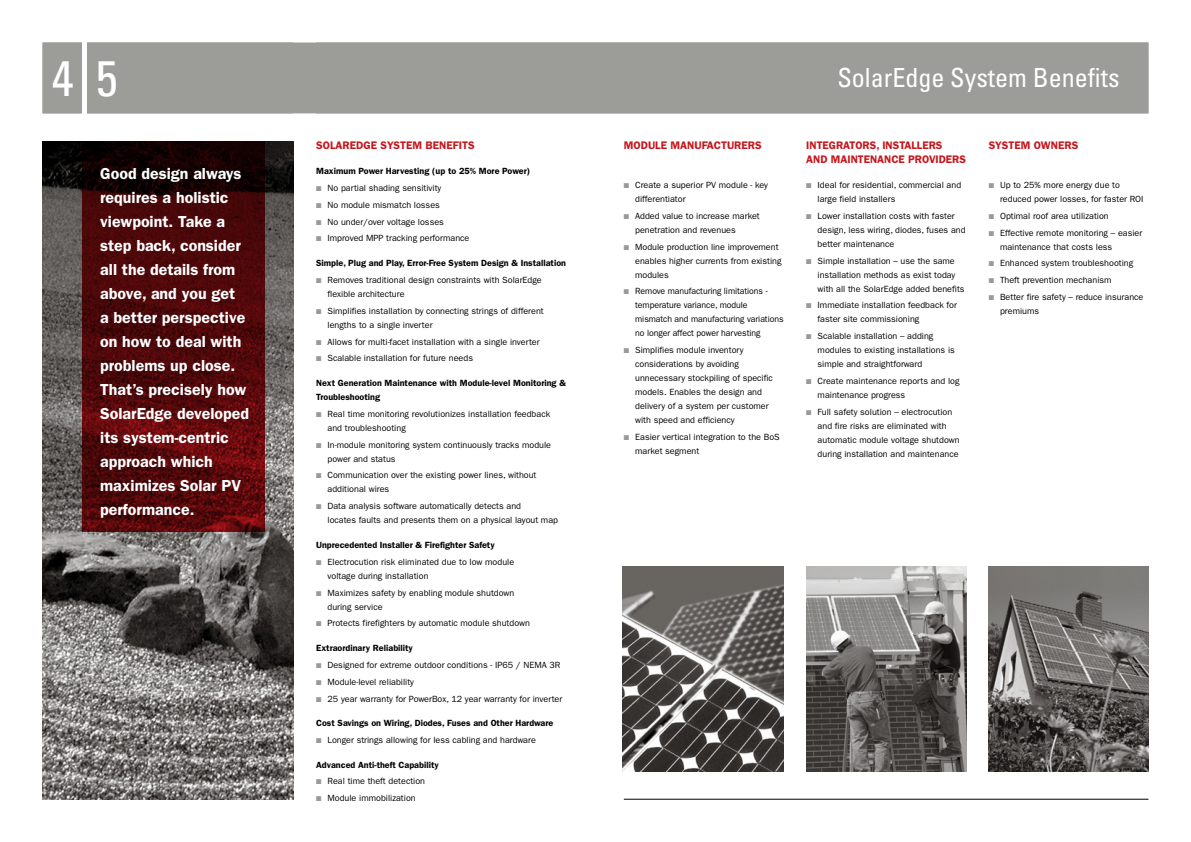
<style>
.page{position:relative;width:1191px;height:842px;background:#fff}
.page>*{position:absolute;margin:0;border:0;box-sizing:border-box;transform-origin:0 0}
.t1{font:condensed 50px "Univers LT Std";color:#fff}
.t2{font:condensed 26.3px "Univers LT Std";color:#fff}
.t3{font:600 16px/24px "ITC Franklin Gothic Std";color:#fff}
.t4{font:600 11px/14px "ITC Franklin Gothic Std";color:#c4161c}
.t5{font:9px/14px "ITC Franklin Gothic Std";color:#000}
.t6{font:600 9px/14px "ITC Franklin Gothic Std";color:#000}
.s1{color:#97999c}
</style>
<div class="page">
<div style="left:43px;top:43px;width:1105px;height:70px;background:#9c9c98"></div>
<img style="left:806px;top:567px;width:160px;height:204px">
<img style="left:623px;top:567px;width:160px;height:204px">
<img style="left:988px;top:567px;width:160px;height:204px">
<hr style="left:624px;top:799px;width:524px;height:1px;background:#000">
<hr style="left:83px;top:31px;width:4px;height:92px;background:#fff">
<img style="left:43px;top:142px;width:250px;height:657px">
<svg style="left:82px;top:142px;width:183px;height:390px;background:#490709"></svg>
<h1 class="t1" style="left:52px;top:47px;width:67px">4 5</h1>
<p class="t3" style="left:100px;top:161px;width:150px">Good design always requires a holistic viewpoint. Take a step back, consider all the details from above, and you get<br>a better perspective on how to deal with problems up close.<br>That’s precisely how<br>SolarEdge developed its system-centric approach which maximizes Solar PV performance.</p>
<p class="t4" style="left:316px;top:139px;width:86px">SolarEdge system</p>
<p class="t4" style="left:425px;top:139px;width:8px">bene</p>
<p class="t4" style="left:453px;top:139px;width:12px">fits</p>
<p class="t6" style="left:316px;top:164px;width:216px">Maximum Power Harvesting (up to 25% More Power)</p>
<p class="t5" style="left:316px;top:181px;width:127px"><span class="s1">■</span> No partial shading sensitivity</p>
<p class="t5" style="left:316px;top:198px;width:125px"><span class="s1">■</span> No module mismatch losses</p>
<p class="t5" style="left:316px;top:215px;width:129px"><span class="s1">■</span> No under/over voltage losses</p>
<p class="t5" style="left:316px;top:231px;width:155px"><span class="s1">■</span> Improved MPP tracking performance</p>
<p class="t6" style="left:316px;top:256px;width:251px">Simple, Plug and Play, Error-Free System Design &amp; Installation</p>
<p class="t5" style="left:327px;top:273px;width:216px;text-indent:-11px"><span class="s1">■</span> Removes traditional design constraints with SolarEdge flexible architecture</p>
<p class="t5" style="left:327px;top:304px;width:218px;text-indent:-11px"><span class="s1">■</span> Simplifies installation by connecting strings of different lengths to a single inverter</p>
<p class="t5" style="left:316px;top:334px;width:225px"><span class="s1">■</span> Allows for multi-facet installation with a single inverter</p>
<p class="t5" style="left:316px;top:351px;width:158px"><span class="s1">■</span> Scalable installation for future needs</p>
<p class="t6" style="left:316px;top:376px;width:251px">Next Generation Maintenance with Module-level Monitoring &amp;<br>Troubleshooting</p>
<p class="t5" style="left:327px;top:407px;width:224px;text-indent:-11px"><span class="s1">■</span> Real time monitoring revolutionizes installation feedback and troubleshooting</p>
<p class="t5" style="left:327px;top:438px;width:225px;text-indent:-11px"><span class="s1">■</span> In-module monitoring system continuously tracks module power and status</p>
<p class="t5" style="left:327px;top:468px;width:210px;text-indent:-11px"><span class="s1">■</span> Communication over the existing power lines, without additional wires</p>
<p class="t5" style="left:327px;top:499px;width:232px;text-indent:-11px"><span class="s1">■</span> Data analysis software automatically detects and<br>locates faults and presents them on a physical layout map</p>
<p class="t6" style="left:316px;top:538px;width:180px">Unprecedented Installer &amp; Firefighter Safety</p>
<p class="t5" style="left:327px;top:555px;width:188px;text-indent:-11px"><span class="s1">■</span> Electrocution risk eliminated due to low module voltage during installation</p>
<p class="t5" style="left:327px;top:586px;width:188px;text-indent:-11px"><span class="s1">■</span> Maximizes safety by enabling module shutdown during service</p>
<p class="t5" style="left:316px;top:616px;width:215px"><span class="s1">■</span> Protects firefighters by automatic module shutdown</p>
<p class="t6" style="left:316px;top:641px;width:98px">Extraordinary Reliability</p>
<p class="t5" style="left:316px;top:658px;width:246px"><span class="s1">■</span> Designed for extreme outdoor conditions - IP65 / NEMA 3R</p>
<p class="t5" style="left:316px;top:675px;width:99px"><span class="s1">■</span> Module-level reliability</p>
<p class="t5" style="left:316px;top:691px;width:248px"><span class="s1">■</span> 25 year warranty for PowerBox, 12 year warranty for inverter</p>
<p class="t6" style="left:316px;top:716px;width:239px">Cost Savings on Wiring, Diodes, Fuses and Other Hardware</p>
<p class="t5" style="left:316px;top:733px;width:221px"><span class="s1">■</span> Longer strings allowing for less cabling and hardware</p>
<p class="t6" style="left:316px;top:757px;width:124px">Advanced Anti-theft Capability</p>
<p class="t5" style="left:316px;top:774px;width:110px"><span class="s1">■</span> Real time theft detection</p>
<p class="t5" style="left:316px;top:791px;width:101px"><span class="s1">■</span> Module immobilization</p>
<p class="t4" style="left:624px;top:139px;width:138px">Module Manufacturers</p>
<p class="t5" style="left:635px;top:178px;width:134px;text-indent:-11px"><span class="s1">■</span> Create a superior PV module - key differentiator</p>
<p class="t5" style="left:635px;top:209px;width:126px;text-indent:-11px"><span class="s1">■</span> Added value to increase market penetration and revenues</p>
<p class="t5" style="left:635px;top:240px;width:148px;text-indent:-11px"><span class="s1">■</span> Module production line improvement enables higher currents from existing modules</p>
<p class="t5" style="left:635px;top:284px;width:150px;text-indent:-11px"><span class="s1">■</span> Remove manufacturing limitations - temperature variance, module mismatch and manufacturing variations no longer affect power harvesting</p>
<p class="t5" style="left:635px;top:343px;width:139px;text-indent:-11px"><span class="s1">■</span> Simplifies module inventory considerations by avoiding unnecessary stockpiling of specific models. Enables the design and delivery of a system per customer with speed and efficiency</p>
<p class="t5" style="left:635px;top:430px;width:146px;text-indent:-11px"><span class="s1">■</span> Easier vertical integration to the BoS market segment</p>
<h2 class="t2" style="left:837px;top:61px;width:284px">SolarEdge System Benefits</h2>
<p class="t4" style="left:806px;top:139px;width:161px">INTEGRATORS, INSTALLERS<br>AND MAINTENANCE PROVIDERS</p>
<p class="t5" style="left:817px;top:178px;width:145px;text-indent:-11px"><span class="s1">■</span> Ideal for residential, commercial and large field installers</p>
<p class="t5" style="left:817px;top:209px;width:149px;text-indent:-11px"><span class="s1">■</span> Lower installation costs with faster design, less wiring, diodes, fuses and better maintenance</p>
<p class="t5" style="left:817px;top:254px;width:148px;text-indent:-11px"><span class="s1">■</span> Simple installation – use the same installation methods as exist today with all the SolarEdge added benefits</p>
<p class="t5" style="left:817px;top:298px;width:141px;text-indent:-11px"><span class="s1">■</span> Immediate installation feedback for faster site commissioning</p>
<p class="t5" style="left:817px;top:329px;width:139px;text-indent:-11px"><span class="s1">■</span> Scalable installation – adding modules to existing installations is simple and straightforward</p>
<p class="t5" style="left:817px;top:374px;width:143px;text-indent:-11px"><span class="s1">■</span> Create maintenance reports and log maintenance progress</p>
<p class="t5" style="left:817px;top:405px;width:144px;text-indent:-11px"><span class="s1">■</span> Full safety solution – electrocution and fire risks are eliminated with automatic module voltage shutdown during installation and maintenance</p>
<p class="t4" style="left:988px;top:139px;width:22px">System</p>
<p class="t4" style="left:1033px;top:139px;width:45px">owne rs</p>
<p class="t5" style="left:1000px;top:178px;width:145px;text-indent:-11px"><span class="s1">■</span> Up to 25% more energy due to reduced power losses, for faster ROI</p>
<p class="t5" style="left:988px;top:209px;width:122px"><span class="s1">■</span> Optimal roof area utilization</p>
<p class="t5" style="left:1000px;top:226px;width:144px;text-indent:-11px"><span class="s1">■</span> Effective remote monitoring – easier maintenance that costs less</p>
<p class="t5" style="left:988px;top:256px;width:146px"><span class="s1">■</span> Enhanced system troubleshooting</p>
<p class="t5" style="left:988px;top:273px;width:124px"><span class="s1">■</span> Theft prevention mechanism</p>
<p class="t5" style="left:1000px;top:290px;width:145px;text-indent:-11px"><span class="s1">■</span> Better fire safety – reduce insurance premiums</p>
</div>
